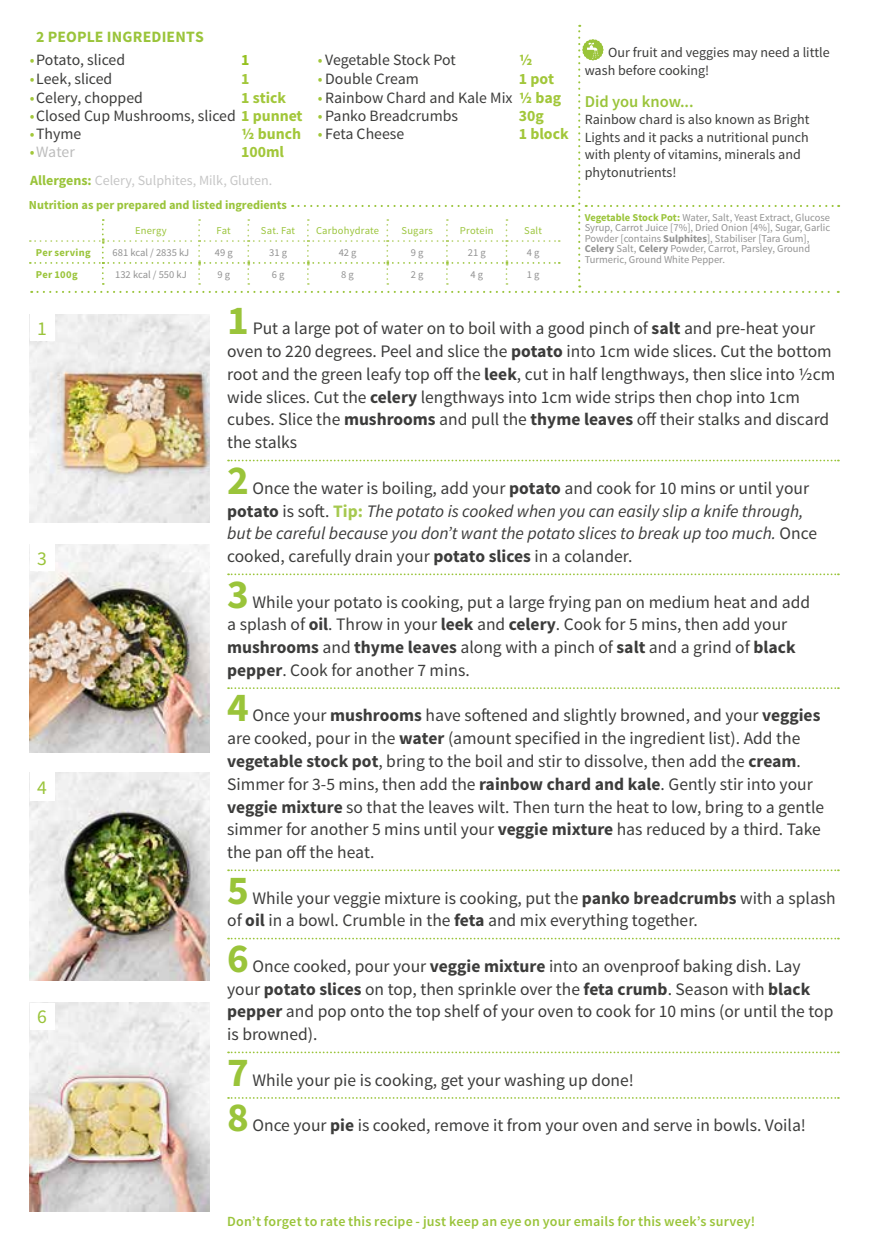
<style>
.page{position:relative;width:869px;height:1241px;background:#fff}
.page>*{position:absolute;margin:0;border:0;box-sizing:border-box;transform-origin:0 0}
.t1{font:700 41.12px "Source Sans Pro";color:#9ac43a}
.t2{font:19.6px "Source Sans Pro";color:#9ac43a}
.t3{font:17.5px/22.8px "Source Sans Pro";color:#3c3c3b}
.t4{font:italic 17.5px/22.8px "Source Sans Pro";color:#3c3c3b}
.t5{font:600 16.45px "Source Sans Pro";color:#9ac43a}
.t6{font:15.75px "Source Sans Pro";color:#3c3c3b}
.t7{font:700 15.75px "Source Sans Pro";color:#a2c73a}
.t8{font:700 15.75px "Source Sans Pro";letter-spacing:.01em;color:#9ac43a}
.t9{font:15.75px "Source Sans Pro";letter-spacing:-.005em;color:#bcbcbc}
.t10{font:700 15.75px "Source Sans Pro";color:#95c11f}
.t11{font:14px/17.5px "Source Sans Pro";color:#3c3c3b}
.t12{font:600 14px "Source Sans Pro";letter-spacing:.015em;color:#9ac43a}
.t13{font:14px "Source Sans Pro";color:#c6c6c6}
.t14{font:700 12.25px "Source Sans Pro";color:#9ac43a}
.t15{font:10.5px/10.5px "Source Sans Pro";color:#929292}
.t16{font:10.5px "Source Sans Pro";letter-spacing:.02em;color:#9ac43a}
.t17{font:700 10.5px "Source Sans Pro";letter-spacing:.025em;color:#9ac43a}
.s1{color:#a2c73a}
.s2{font-weight:700;color:#a2c73a}
.s3{font-weight:700;color:#9ac43a}
.s4{font-weight:700}
.s5{font-style:normal}
.s6{font-weight:700;font-style:normal}
.s7{font-weight:700;font-style:normal;color:#a6c94f}
</style>
<div class="page">
<img style="left:30px;top:1002px;width:180px;height:208px">
<img style="left:30px;top:772px;width:180px;height:208px">
<img style="left:30px;top:314px;width:180px;height:208px">
<img style="left:30px;top:544px;width:180px;height:208px">
<div style="left:30px;top:314px;width:25px;height:26px;background:#fff"></div>
<div style="left:30px;top:544px;width:25px;height:27px;background:#fff"></div>
<div style="left:30px;top:772px;width:25px;height:28px;background:#fff"></div>
<div style="left:30px;top:1002px;width:25px;height:27px;background:#fff"></div>
<svg style="left:228px;top:459px;width:610px;height:2px"></svg>
<svg style="left:228px;top:573px;width:610px;height:2px"></svg>
<svg style="left:228px;top:687px;width:610px;height:2px"></svg>
<svg style="left:228px;top:869px;width:610px;height:2px"></svg>
<svg style="left:228px;top:937px;width:610px;height:2px"></svg>
<svg style="left:228px;top:1051px;width:610px;height:2px"></svg>
<svg style="left:228px;top:1097px;width:610px;height:1px"></svg>
<svg style="left:30px;top:25px;width:808px;height:268px"></svg>
<p class="t8" style="left:36px;top:26px;width:169px">2 PEOPLE INGREDIENTS</p>
<p class="t6" style="left:30px;top:50px;width:97px"><span class="s1">•</span>Potato, sliced</p>
<p class="t10" style="left:241px;top:50px;width:10px">1</p>
<p class="t6" style="left:318px;top:50px;width:139px"><span class="s1">•</span> Vegetable Stock Pot</p>
<p class="t7" style="left:518px;top:50px;width:15px">1/2</p>
<p class="t6" style="left:30px;top:69px;width:84px"><span class="s1">•</span>Leek, sliced</p>
<p class="t7" style="left:241px;top:69px;width:10px">1</p>
<p class="t6" style="left:318px;top:69px;width:102px"><span class="s1">•</span> Double Cream</p>
<p class="t7" style="left:518px;top:69px;width:37px">1 pot</p>
<p class="t6" style="left:30px;top:88px;width:115px"><span class="s1">•</span>Celery, chopped</p>
<p class="t7" style="left:241px;top:87px;width:46px">1 stick</p>
<p class="t6" style="left:318px;top:88px;width:245px"><span class="s1">•</span> Rainbow Chard and Kale Mix <span class="s2">1/2 bag</span></p>
<p class="t6" style="left:30px;top:106px;width:430px"><span class="s1">•</span>Closed Cup Mushrooms, sliced <span class="s2">1 punnet</span> <span class="s1">•</span> Panko Breadcrumbs</p>
<p class="t7" style="left:518px;top:106px;width:27px">30g</p>
<p class="t6" style="left:30px;top:124px;width:53px"><span class="s1">•</span>Thyme</p>
<p class="t6" style="left:241px;top:124px;width:165px"><span class="s2">1/2 bunch</span> <span class="s1">•</span> Feta Cheese</p>
<p class="t7" style="left:518px;top:124px;width:51px">1 block</p>
<p class="t9" style="left:30px;top:142px;width:47px"><span class="s1">•</span>Water</p>
<p class="t7" style="left:241px;top:141px;width:44px">100ml</p>
<p class="t13" style="left:30px;top:171px;width:243px"><span class="s3">Allergens:</span> Celery, Sulphites, Milk, Gluten.</p>
<p class="t14" style="left:29px;top:197px;width:259px">Nutrition as per prepared and listed ingredients</p>
<p class="t16" style="left:135px;top:224px;width:33px">Energy</p>
<p class="t16" style="left:216px;top:224px;width:16px">Fat</p>
<p class="t16" style="left:261px;top:224px;width:36px">Sat. Fat</p>
<p class="t16" style="left:316px;top:224px;width:65px">Carbohydrate</p>
<p class="t16" style="left:401px;top:224px;width:33px">Sugars</p>
<p class="t16" style="left:459px;top:224px;width:35px">Protein</p>
<p class="t16" style="left:524px;top:224px;width:19px">Salt</p>
<p class="t17" style="left:36px;top:246px;width:56px">Per serving</p>
<p class="t15" style="left:112px;top:247px;width:78px">681 kcal / 2835 kJ</p>
<p class="t15" style="left:215px;top:247px;width:19px">49 g</p>
<p class="t15" style="left:269px;top:247px;width:19px">31 g</p>
<p class="t15" style="left:338px;top:247px;width:19px">42 g</p>
<p class="t15" style="left:410px;top:247px;width:14px">9 g</p>
<p class="t15" style="left:467px;top:247px;width:19px">21 g</p>
<p class="t15" style="left:526px;top:247px;width:14px">4 g</p>
<p class="t17" style="left:36px;top:267px;width:43px">Per 100g</p>
<p class="t15" style="left:115px;top:269px;width:73px">132 kcal / 550 kJ</p>
<p class="t15" style="left:217px;top:269px;width:14px">9 g</p>
<p class="t15" style="left:271px;top:269px;width:14px">6 g</p>
<p class="t15" style="left:341px;top:269px;width:14px">8 g</p>
<p class="t15" style="left:410px;top:269px;width:14px">2 g</p>
<p class="t15" style="left:470px;top:269px;width:14px">4 g</p>
<p class="t15" style="left:526px;top:269px;width:14px">1 g</p>
<p class="t11" style="left:584px;top:44px;width:246px;text-indent:23px">Our fruit and veggies may need a little wash before cooking!</p>
<p class="t5" style="left:584px;top:91px;width:110px">Did you know...</p>
<p class="t11" style="left:584px;top:111px;width:226px">Rainbow chard is also known as Bright<br>Lights and it packs a nutritional punch with plenty of vitamins, minerals and phytonutrients!</p>
<p class="t15" style="left:584px;top:212px;width:247px"><span class="s3">Vegetable Stock Pot:</span> Water, Salt, Yeast Extract, Glucose Syrup, Carrot Juice [7%], Dried Onion [4%], Sugar, Garlic Powder [contains <span class="s4">Sulphites</span>], Stabiliser [Tara Gum], <span class="s4">Celery</span> Salt, <span class="s4">Celery</span> Powder, Carrot, Parsley, Ground Turmeric, Ground White Pepper.</p>
<p class="t2" style="left:37px;top:316px;width:11px">1</p>
<p class="t2" style="left:37px;top:546px;width:11px">3</p>
<p class="t2" style="left:37px;top:775px;width:11px">4</p>
<p class="t2" style="left:37px;top:1004px;width:11px">6</p>
<h1 class="t1" style="left:227px;top:294px;width:23px">1</h1>
<p class="t3" style="left:227px;top:317px;width:609px;text-indent:25px">Put a large pot of water on to boil with a good pinch of <span class="s4">salt</span> and pre-heat your oven to 220 degrees. Peel and slice the <span class="s4">potato</span> into 1cm wide slices. Cut the bottom root and the green leafy top off the <span class="s4">leek</span>, cut in half lengthways, then slice into ½cm wide slices. Cut the <span class="s4">celery</span> lengthways into 1cm wide strips then chop into 1cm cubes. Slice the <span class="s4">mushrooms</span> and pull the <span class="s4">thyme leaves</span> off their stalks and discard the stalks</p>
<h1 class="t1" style="left:227px;top:453px;width:23px">2</h1>
<p class="t4" style="left:227px;top:476px;width:591px;text-indent:25px"><span class="s5">Once the water is boiling, add your</span> <span class="s6">potato</span> <span class="s5">and cook for 10 mins or until your </span><span class="s6">potato</span> <span class="s5">is soft.</span> <span class="s7">Tip:</span> The potato is cooked when you can easily slip a knife through, but be careful because you don’t want the potato slices to break up too much. <span class="s5">Once cooked, carefully drain your</span> <span class="s6">potato slices</span> <span class="s5">in a colander.</span></p>
<h1 class="t1" style="left:227px;top:567px;width:23px">3</h1>
<p class="t3" style="left:227px;top:590px;width:584px;text-indent:25px">While your potato is cooking, put a large frying pan on medium heat and add a splash of <span class="s4">oil</span>. Throw in your <span class="s4">leek</span> and <span class="s4">celery</span>. Cook for 5 mins, then add your <span class="s4">mushrooms</span> and <span class="s4">thyme leaves</span> along with a pinch of <span class="s4">salt</span> and a grind of <span class="s4">black pepper</span>. Cook for another 7 mins.</p>
<h1 class="t1" style="left:227px;top:681px;width:23px">4</h1>
<p class="t3" style="left:227px;top:704px;width:598px;text-indent:25px">Once your <span class="s4">mushrooms</span> have softened and slightly browned, and your <span class="s4">veggies </span>are cooked, pour in the <span class="s4">water</span> (amount specified in the ingredient list). Add the <span class="s4">vegetable stock pot</span>, bring to the boil and stir to dissolve, then add the <span class="s4">cream</span>.<br>Simmer for 3-5 mins, then add the <span class="s4">rainbow chard and kale</span>. Gently stir into your <span class="s4">veggie mixture</span> so that the leaves wilt. Then turn the heat to low, bring to a gentle simmer for another 5 mins until your <span class="s4">veggie mixture</span> has reduced by a third. Take the pan off the heat.</p>
<h1 class="t1" style="left:227px;top:863px;width:23px">5</h1>
<p class="t3" style="left:227px;top:886px;width:610px;text-indent:25px">While your veggie mixture is cooking, put the <span class="s4">panko breadcrumbs</span> with a splash of <span class="s4">oil</span> in a bowl. Crumble in the <span class="s4">feta</span> and mix everything together.</p>
<h1 class="t1" style="left:227px;top:931px;width:23px">6</h1>
<p class="t3" style="left:227px;top:954px;width:607px;text-indent:25px">Once cooked, pour your <span class="s4">veggie mixture</span> into an ovenproof baking dish. Lay your <span class="s4">potato slices</span> on top, then sprinkle over the <span class="s4">feta crumb</span>. Season with <span class="s4">black pepper</span> and pop onto the top shelf of your oven to cook for 10 mins (or until the top is browned).</p>
<h1 class="t1" style="left:227px;top:1045px;width:23px">7</h1>
<p class="t3" style="left:252px;top:1068px;width:383px">While your pie is cooking, get your washing up done!</p>
<h1 class="t1" style="left:227px;top:1090px;width:23px">8</h1>
<p class="t3" style="left:252px;top:1114px;width:555px">Once your <span class="s4">pie</span> is cooked, remove it from your oven and serve in bowls. Voila!</p>
<p class="t12" style="left:227px;top:1212px;width:529px">Don’t forget to rate this recipe - just keep an eye on your emails for this week’s survey!</p>
</div>
